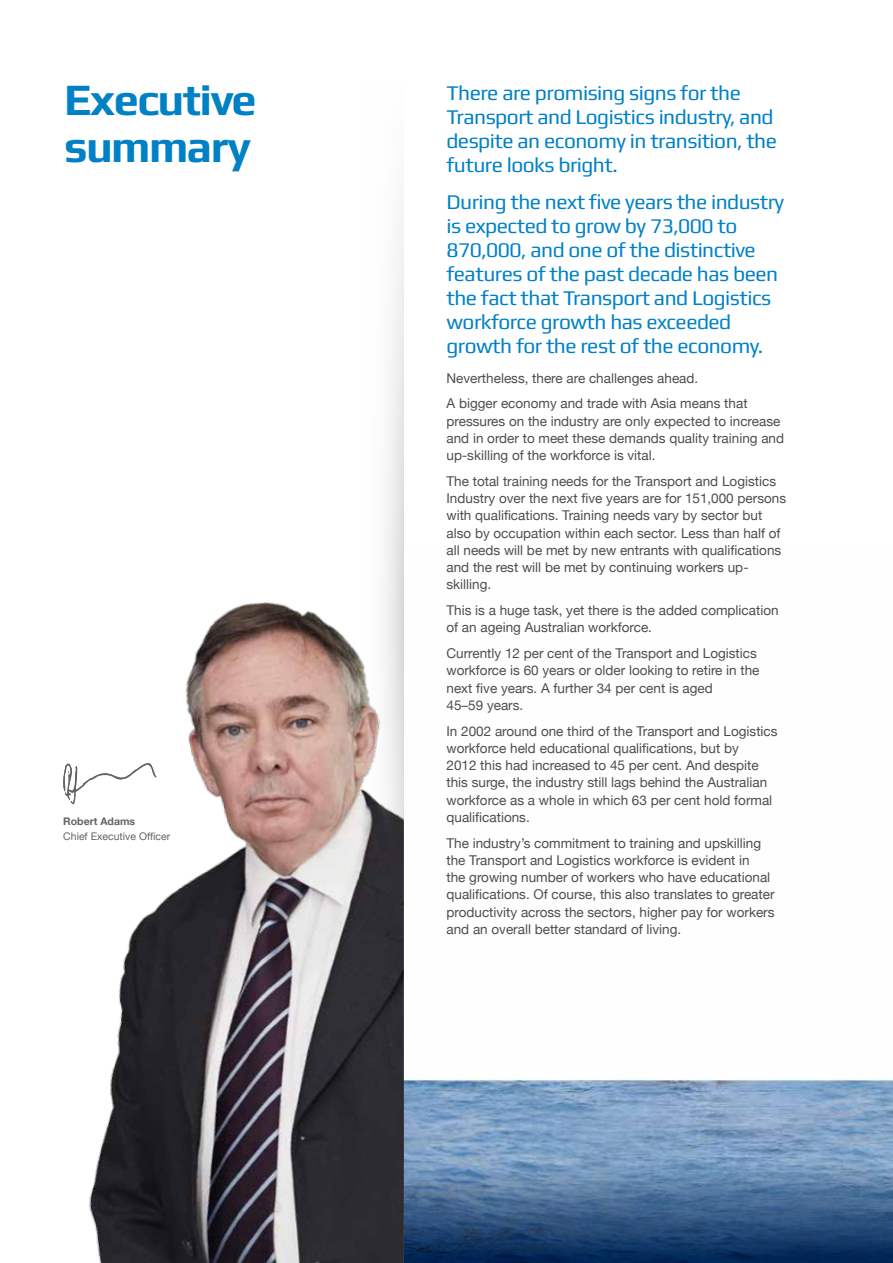
<style>
.page{position:relative;width:893px;height:1263px;background:#fff}
.page>*{position:absolute;margin:0;border:0;box-sizing:border-box;transform-origin:0 0}
.t1{font:700 45px/46.5px "Play";letter-spacing:-.035em;color:#0081c6}
.t2{font:21px/24px "Play";letter-spacing:-.025em;color:#0081c6}
.t3{font:13.5px/17.2px "Helvetica Neue";color:#4d4d4f}
.t4{font:10.5px "Helvetica Neue";color:#636466}
.t5{font:700 10.5px "Helvetica Neue";color:#636466}
</style>
<div class="page">
<img style="left:404px;top:1079px;width:489px;height:73px">
<div style="left:345px;top:72px;width:59px;height:1149px;background:linear-gradient(to right,#fff,#f3f3f3)"></div>
<img style="left:73px;top:566px;width:331px;height:697px">
<svg style="left:63px;top:763px;width:93px;height:41px"></svg>
<svg style="left:404px;top:1152px;width:489px;height:111px;background:#42658e"></svg>
<h1 class="t1" style="left:64px;top:76px;width:194px">Executive summary</h1>
<p class="t5" style="left:63px;top:814px;width:73px">Robert Adams</p>
<p class="t4" style="left:63px;top:830px;width:109px">Chief Executive Officer</p>
<h2 class="t2" style="left:446px;top:80px;width:332px">There are promising signs for the<br>Transport and Logistics industry, and despite an economy in transition, the future looks bright.</h2>
<p class="t2" style="left:446px;top:189px;width:339px">During the next five years the industry is expected to grow by 73,000 to 870,000, and one of the distinctive features of the past decade has been the fact that Transport and Logistics workforce growth has exceeded growth for the rest of the economy.</p>
<p class="t3" style="left:446px;top:365px;width:303px;line-height:25.8px">Nevertheless, there are challenges ahead.<br>A bigger economy and trade with Asia means that</p>
<p class="t3" style="left:446px;top:412px;width:339px">pressures on the industry are only expected to increase and in order to meet these demands quality training and up-skilling of the workforce is vital.</p>
<p class="t3" style="left:446px;top:472px;width:341px">The total training needs for the Transport and Logistics Industry over the next five years are for 151,000 persons with qualifications. Training needs vary by sector but also by occupation within each sector. Less than half of all needs will be met by new entrants with qualifications and the rest will be met by continuing workers up&shy;skilling.</p>
<p class="t3" style="left:446px;top:601px;width:334px">This is a huge task, yet there is the added complication of an ageing Australian workforce.</p>
<p class="t3" style="left:446px;top:644px;width:315px">Currently 12 per cent of the Transport and Logistics workforce is 60 years or older looking to retire in the next five years. A further 34 per cent is aged<br>45–59 years.</p>
<p class="t3" style="left:446px;top:722px;width:333px">In 2002 around one third of the Transport and Logistics workforce held educational qualifications, but by<br>2012 this had increased to 45 per cent. And despite this surge, the industry still lags behind the Australian workforce as a whole in which 63 per cent hold formal qualifications.</p>
<p class="t3" style="left:446px;top:834px;width:330px">The industry’s commitment to training and upskilling the Transport and Logistics workforce is evident in<br>the growing number of workers who have educational qualifications. Of course, this also translates to greater productivity across the sectors, higher pay for workers and an overall better standard of living.</p>
</div>
